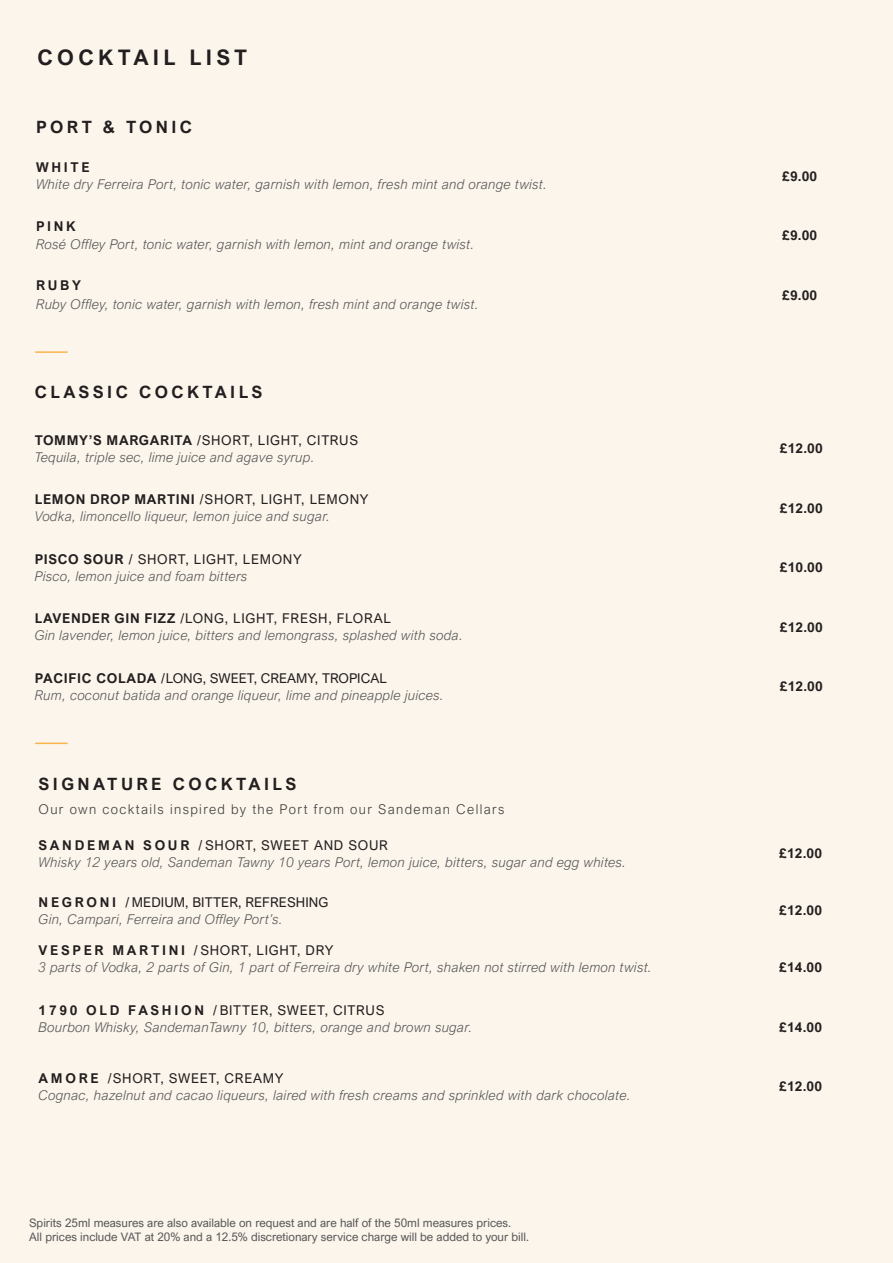
<style>
.page{position:relative;width:893px;height:1263px;background:#fcf5eb}
.page>*{position:absolute;margin:0;border:0;box-sizing:border-box;transform-origin:0 0}
.t1{font:700 21.45px "Arial Nova";letter-spacing:.2em;color:#231f20}
.t2{font:700 16.95px "Arial Nova";letter-spacing:.2em;color:#231f20}
.t3{font:italic 300 13.5px "Arial Nova";letter-spacing:.025em;color:#57585a}
.t4{font:13.5px "Arial Nova";letter-spacing:.05em;color:#231f20}
.t5{font:700 13.5px "Arial Nova";letter-spacing:.01em;color:#231f20}
.t6{font:300 13.5px "Arial Nova";letter-spacing:.1em;color:#3e3e3f}
.t7{font:13.5px "Arial Nova";color:#231f20}
.t8{font:13.5px "Arial Nova";letter-spacing:.005em;color:#231f20}
.t9{font:11.7px/14.1px "Arial Nova";color:#57585a}
.s1{font-weight:700}
</style>
<div class="page">
<hr style="left:35px;top:351px;width:33px;height:2px;background:#fbb34d">
<hr style="left:35px;top:743px;width:33px;height:1px;background:#fbb34d">
<p class="t1" style="left:37px;top:45px;width:211px">COCKTAIL LIST</p>
<p class="t2" style="left:36px;top:117px;width:157px">PORT &amp; TONIC</p>
<p class="t5" style="left:36px;top:160px;width:55px">WHITE</p>
<p class="t3" style="left:36px;top:177px;width:513px">White dry Ferreira Port, tonic water, garnish with lemon, fresh mint and orange twist.</p>
<p class="t5" style="left:36px;top:218px;width:41px">PINK</p>
<p class="t3" style="left:36px;top:237px;width:440px">Rosé Offley Port, tonic water, garnish with lemon, mint and orange twist.</p>
<p class="t5" style="left:36px;top:278px;width:46px">RUBY</p>
<p class="t3" style="left:36px;top:296px;width:444px">Ruby Offley, tonic water, garnish with lemon, fresh mint and orange twist.</p>
<p class="t2" style="left:35px;top:382px;width:229px">CLASSIC COCKTAILS</p>
<p class="t4" style="left:35px;top:432px;width:325px"><span class="s1">TOMMY’S MARGARITA</span> /SHORT, LIGHT, CITRUS</p>
<p class="t3" style="left:35px;top:449px;width:281px">Tequila, triple sec, lime juice and agave syrup.</p>
<p class="t4" style="left:35px;top:492px;width:335px"><span class="s1">LEMON DROP MARTINI</span> /SHORT, LIGHT, LEMONY</p>
<p class="t3" style="left:35px;top:509px;width:297px">Vodka, limoncello liqueur, lemon juice and sugar.</p>
<p class="t4" style="left:35px;top:551px;width:269px"><span class="s1">PISCO SOUR</span> / SHORT, LIGHT, LEMONY</p>
<p class="t3" style="left:35px;top:568px;width:214px">Pisco, lemon juice and foam bitters</p>
<p class="t4" style="left:35px;top:611px;width:358px"><span class="s1">LAVENDER GIN FIZZ</span> /LONG, LIGHT, FRESH, FLORAL</p>
<p class="t3" style="left:35px;top:628px;width:430px">Gin lavender, lemon juice, bitters and lemongrass, splashed with soda.</p>
<p class="t7" style="left:35px;top:670px;width:354px"><span class="s1">PACIFIC COLADA</span> /LONG, SWEET, CREAMY, TROPICAL</p>
<p class="t3" style="left:35px;top:687px;width:411px">Rum, coconut batida and orange liqueur, lime and pineapple juices.</p>
<p class="t2" style="left:39px;top:774px;width:259px">SIGNATURE COCKTAILS</p>
<p class="t6" style="left:39px;top:801px;width:467px">Our own cocktails inspired by the Port from our Sandeman Cellars</p>
<p class="t4" style="left:39px;top:837px;width:351px"><span class="s1">SANDEMAN SOUR</span> / SHORT, SWEET AND SOUR</p>
<p class="t3" style="left:39px;top:854px;width:589px">Whisky 12 years old, Sandeman Tawny 10 years Port, lemon juice, bitters, sugar and egg whites.</p>
<p class="t8" style="left:39px;top:894px;width:291px"><span class="s1">N E G R O N I</span> / MEDIUM, BITTER, REFRESHING</p>
<p class="t3" style="left:39px;top:911px;width:246px">Gin, Campari, Ferreira and Offley Port’s.</p>
<p class="t5" style="left:782px;top:168px;width:36px">£9.00</p>
<p class="t5" style="left:782px;top:227px;width:36px">£9.00</p>
<p class="t5" style="left:782px;top:287px;width:36px">£9.00</p>
<p class="t5" style="left:780px;top:440px;width:44px">£12.00</p>
<p class="t5" style="left:780px;top:500px;width:44px">£12.00</p>
<p class="t5" style="left:780px;top:559px;width:44px">£10.00</p>
<p class="t5" style="left:780px;top:619px;width:44px">£12.00</p>
<p class="t5" style="left:780px;top:679px;width:44px">£12.00</p>
<p class="t5" style="left:779px;top:846px;width:44px">£12.00</p>
<p class="t5" style="left:779px;top:902px;width:44px">£12.00</p>
<p class="t4" style="left:39px;top:943px;width:296px"><span class="s1">VESPER MARTINI</span> /SHORT, LIGHT, DRY</p>
<p class="t3" style="left:39px;top:960px;width:615px">3 parts of Vodka, 2 parts of Gin, 1 part of Ferreira dry white Port, shaken not stirred with lemon twist.</p>
<p class="t5" style="left:779px;top:959px;width:44px">£14.00</p>
<p class="t4" style="left:39px;top:1002px;width:347px"><span class="s1">1790 OLD FASHION</span> / BITTER, SWEET, CITRUS</p>
<p class="t3" style="left:39px;top:1019px;width:435px">Bourbon Whisky, SandemanTawny 10, bitters, orange and brown sugar.</p>
<p class="t5" style="left:779px;top:1019px;width:44px">£14.00</p>
<p class="t4" style="left:39px;top:1070px;width:246px"><span class="s1">AMORE</span> /SHORT, SWEET, CREAMY</p>
<p class="t3" style="left:39px;top:1087px;width:594px">Cognac, hazelnut and cacao liqueurs, laired with fresh creams and sprinkled with dark chocolate.</p>
<p class="t5" style="left:779px;top:1078px;width:44px">£12.00</p>
<p class="t9" style="left:29px;top:1216px;width:501px">Spirits 25ml measures are also available on request and are half of the 50ml measures prices.<br>All prices include VAT at 20% and a 12.5% discretionary service charge will be added to your bill.</p>
</div>
